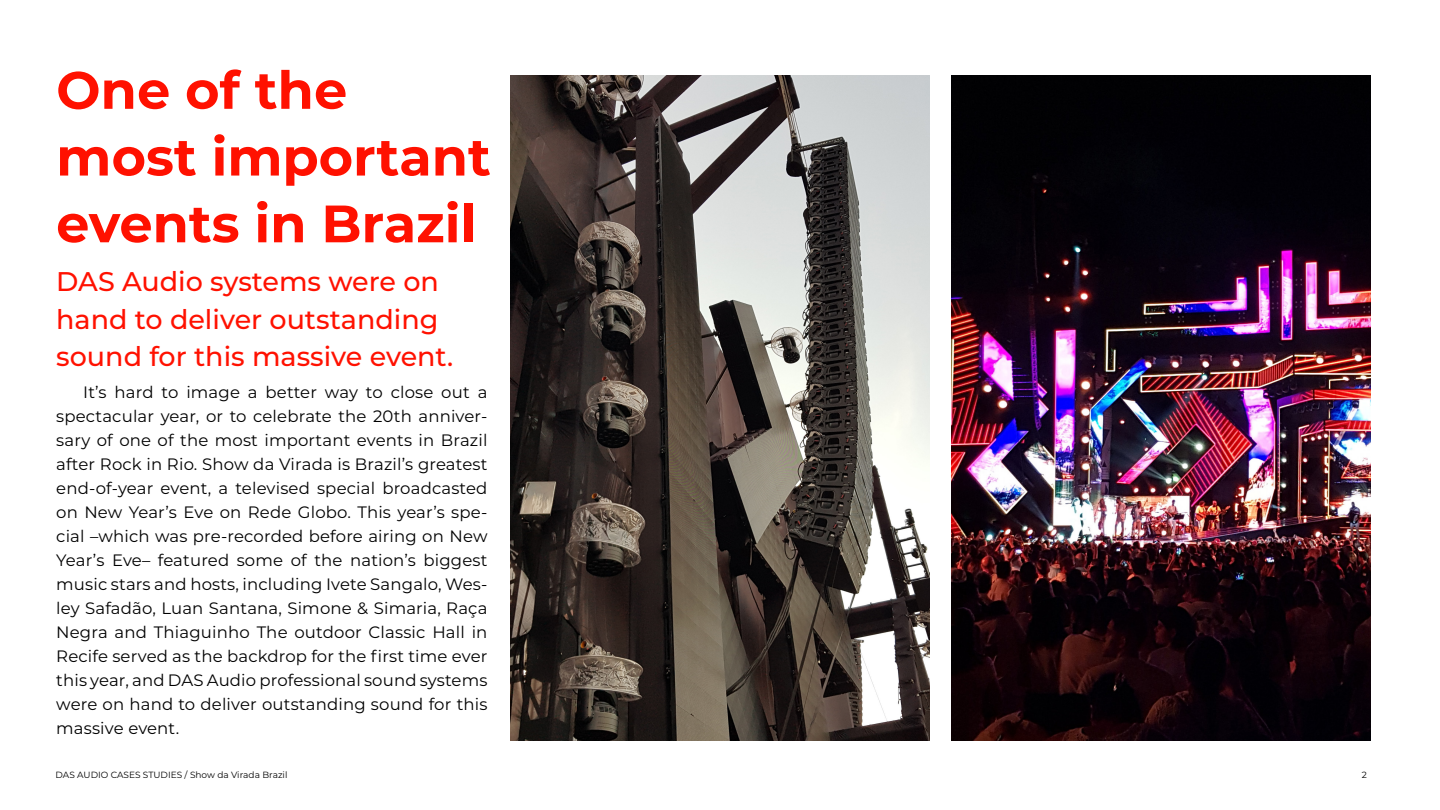
<style>
.page{position:relative;width:1440px;height:810px;background:#fff}
.page>*{position:absolute;margin:0;border:0;box-sizing:border-box;transform-origin:0 0}
.t1{font:700 52.5px/66.8px "Montserrat";color:#f10}
.t2{font:500 27px/37.5px "Montserrat";color:#f10}
.t3{font:16.5px/24px "Montserrat";letter-spacing:.01em;color:#000;text-align:justify}
.t4{font:9px "Montserrat";color:#000}
</style>
<div class="page">
<img style="left:952px;top:75px;width:419px;height:666px">
<img style="left:511px;top:75px;width:419px;height:666px">
<p class="t1" style="left:56px;top:54px;width:436px">One of the most important events in Brazil</p>
<p class="t2" style="left:56px;top:262px;width:398px">DAS Audio systems were on hand to deliver outstanding sound for this massive event.</p>
<p class="t3" style="left:56px;top:380px;width:433px;text-indent:27px">It’s hard to image a better way to close out a spectacular year, or to celebrate the 20th anniver&shy;sary of one of the most important events in Brazil after Rock in Rio. Show da Virada is Brazil’s greatest end-of-year event, a televised special broadcasted on New Year’s Eve on Rede Globo. This year’s spe&shy;cial –which was pre-recorded before airing on New Year’s Eve– featured some of the nation’s biggest music stars and hosts, including Ivete Sangalo, Wes&shy;ley Safadão, Luan Santana, Simone &amp; Simaria, Raça Negra and Thiaguinho The outdoor Classic Hall in Recife served as the backdrop for the first time ever this year, and DAS Audio professional sound systems were on hand to deliver outstanding sound for this massive event.</p>
<p class="t4" style="left:56px;top:768px;width:233px">DAS AUDIO CASES STUDIES / Show da Virada Brazil</p>
<p class="t4" style="left:1362px;top:768px;width:7px">2</p>
</div>
